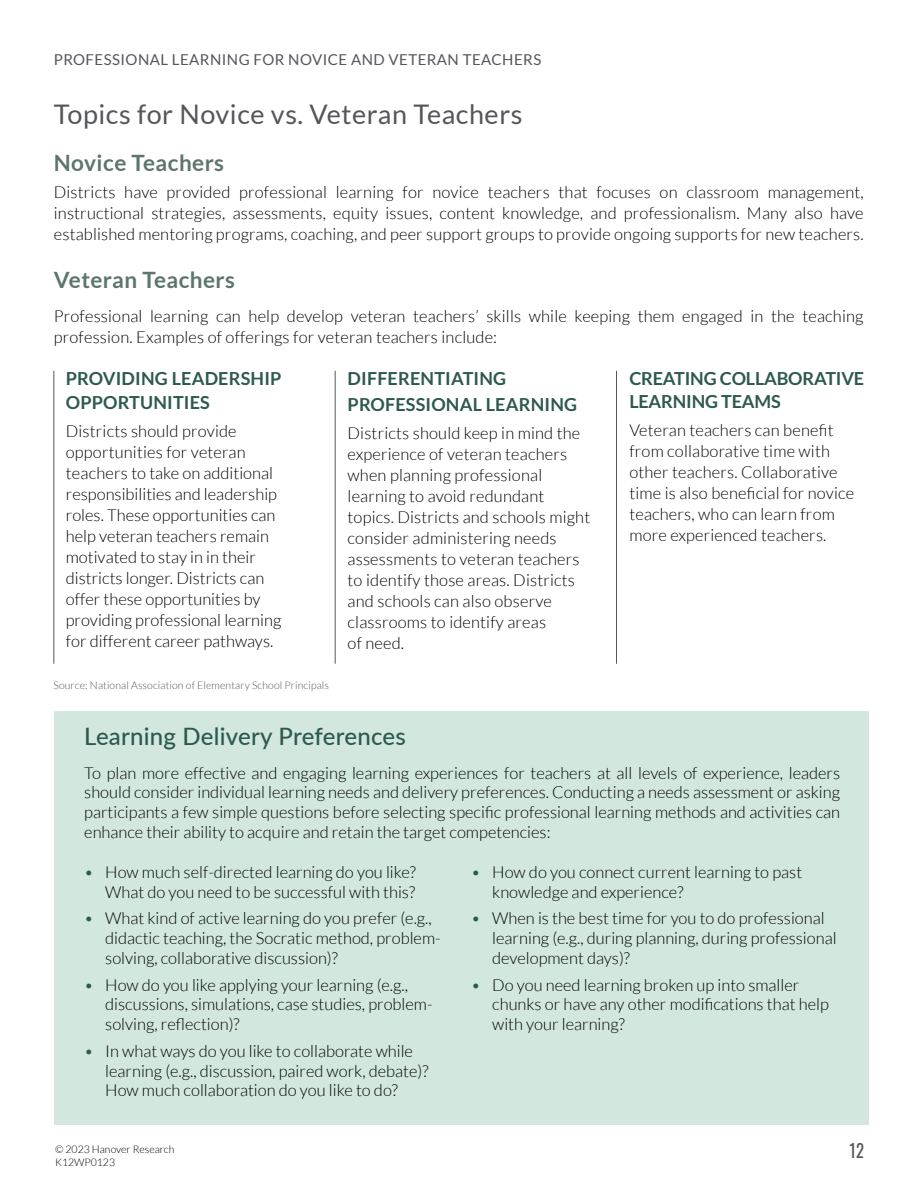
<style>
.page{position:relative;width:918px;height:1188px;background:#fff}
.page>*{position:absolute;margin:0;border:0;box-sizing:border-box;transform-origin:0 0}
.t1{font:27px "Lato";letter-spacing:.02em;color:#54565b}
.t2{font:500 24px "Lato";letter-spacing:.01em;color:#2e5950}
.t3{font:700 22.5px "Lato";letter-spacing:.02em;color:#5d756f}
.t4{font:18.15px "Oswald";color:#54565b;scale:.91 1}
.t5{font:700 18px/24px "Lato";letter-spacing:.01em;color:#2e5950}
.t6{font:700 18px/22.5px "Lato";letter-spacing:-.01em;color:#2e5950}
.t7{font:300 16.5px/21px "Lato";color:#000}
.t8{font:15px "Lato";letter-spacing:.03em;color:#54565b}
.t9{font:300 10.5px "Lato";letter-spacing:.01em;color:#54565b}
.t10{font:300 10.5px/12.6px "Lato";color:#000}
.s1{color:#2e5950}
</style>
<div class="page">
<hr style="left:53px;top:371px;width:1px;height:293px;background:#54565b">
<hr style="left:335px;top:371px;width:1px;height:293px;background:#54565b">
<hr style="left:616px;top:371px;width:1px;height:293px;background:#54565b">
<div style="left:54px;top:711px;width:814px;height:413px;background:#d2e8df"></div>
<p class="t8" style="left:54px;top:51px;width:489px">PROFESSIONAL LEARNING FOR NOVICE AND VETERAN TEACHERS</p>
<h1 class="t1" style="left:54px;top:99px;width:470px">Topics for Novice vs. Veteran Teachers</h1>
<h3 class="t3" style="left:54px;top:150px;width:172px">Novice Teachers</h3>
<p class="t7" style="left:54px;top:181px;width:812px;text-align:justify">Districts have provided professional learning for novice teachers that focuses on classroom management, instructional strategies, assessments, equity issues, content knowledge, and professionalism. Many also have established mentoring programs, coaching, and peer support groups to provide ongoing supports for new teachers.</p>
<h3 class="t3" style="left:54px;top:267px;width:183px">Veteran Teachers</h3>
<p class="t7" style="left:54px;top:306px;width:811px">Professional learning can help develop veteran teachers’ skills while keeping them engaged in the teaching profession. Examples of offerings for veteran teachers include:</p>
<p class="t5" style="left:66px;top:366px;width:217px">PROVIDING LEADERSHIP<br>OPPORTUNITIES</p>
<p class="t7" style="left:66px;top:421px;width:217px">Districts should provide opportunities for veteran teachers to take on additional responsibilities and leadership roles. These opportunities can help veteran teachers remain motivated to stay in in their districts longer. Districts can offer these opportunities by providing professional learning for different career pathways.</p>
<p class="t5" style="left:348px;top:366px;width:231px;line-height:25.5px">DIFFERENTIATING<br>PROFESSIONAL LEARNING</p>
<p class="t7" style="left:348px;top:422px;width:244px">Districts should keep in mind the experience of veteran teachers when planning professional learning to avoid redundant topics. Districts and schools might consider administering needs assessments to veteran teachers to identify those areas. Districts and schools can also observe classrooms to identify areas<br>of need.</p>
<p class="t6" style="left:629px;top:367px;width:236px">CREATING COLLABORATIVE<br>LEARNING TEAMS</p>
<p class="t7" style="left:629px;top:419px;width:226px">Veteran teachers can benefit from collaborative time with other teachers. Collaborative time is also beneficial for novice teachers, who can learn from more experienced teachers.</p>
<p class="t9" style="left:53px;top:680px;width:277px">Source: National Association of Elementary School Principals</p>
<h2 class="t2" style="left:84px;top:719px;width:323px">Learning Delivery Preferences</h2>
<p class="t7" style="left:84px;top:763px;width:757px;line-height:19.8px;text-align:justify">To plan more effective and engaging learning experiences for teachers at all levels of experience, leaders should consider individual learning needs and delivery preferences. Conducting a needs assessment or asking participants a few simple questions before selecting specific professional learning methods and activities can enhance their ability to acquire and retain the target competencies:</p>
<p class="t7" style="left:84px;top:862px;width:333px;line-height:19.8px;text-align:right"><span class="s1">•</span> How much self-directed learning do you like?<br>What do you need to be successful with this?</p>
<p class="t7" style="left:105px;top:909px;width:337px;line-height:19.8px;text-indent:-21px"><span class="s1">•</span> What kind of active learning do you prefer (e.g., didactic teaching, the Socratic method, problem&shy;solving, collaborative discussion)?</p>
<p class="t7" style="left:105px;top:975px;width:329px;line-height:19.8px;text-indent:-21px"><span class="s1">•</span> How do you like applying your learning (e.g., discussions, simulations, case studies, problem&shy;solving, reflection)?</p>
<p class="t7" style="left:105px;top:1041px;width:325px;line-height:19.8px;text-indent:-21px"><span class="s1">•</span> In what ways do you like to collaborate while learning (e.g., discussion, paired work, debate)?<br>How much collaboration do you like to do?</p>
<p class="t7" style="left:492px;top:862px;width:312px;line-height:19.8px;text-indent:-21px"><span class="s1">•</span> How do you connect current learning to past knowledge and experience?</p>
<p class="t7" style="left:492px;top:909px;width:346px;line-height:19.8px;text-indent:-21px"><span class="s1">•</span> When is the best time for you to do professional learning (e.g., during planning, during professional development days)?</p>
<p class="t7" style="left:492px;top:975px;width:338px;line-height:19.8px;text-indent:-21px"><span class="s1">•</span> Do you need learning broken up into smaller chunks or have any other modifications that help with your learning?</p>
<p class="t10" style="left:55px;top:1143px;width:121px">© 2023 Hanover Research<br>K12WP0123</p>
<p class="t4" style="left:850px;top:1135px;width:17px">12</p>
</div>
